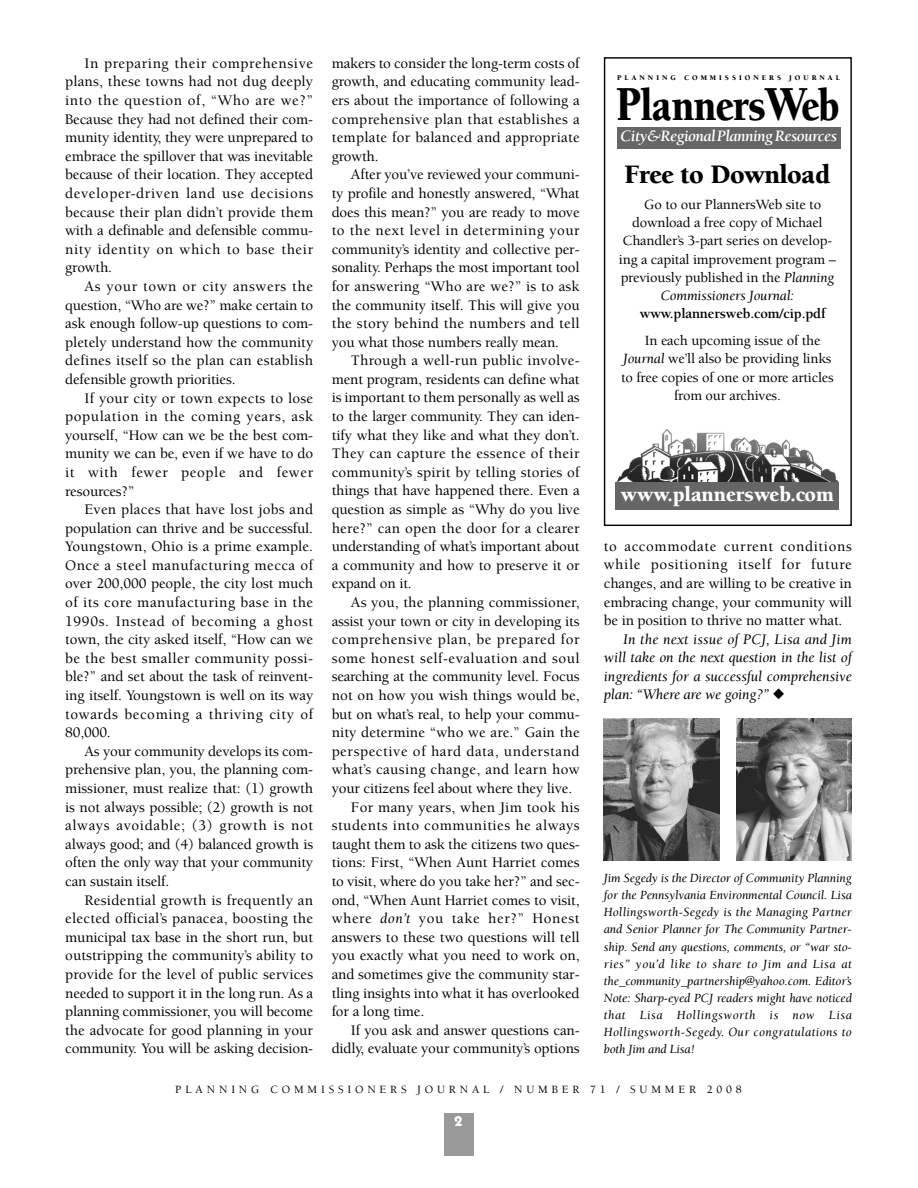
<style>
.page{position:relative;width:918px;height:1188px;background:#fff}
.page>*{position:absolute;margin:0;border:0;box-sizing:border-box;transform-origin:0 0}
.t1{font:900 46.5px "Berkeley";letter-spacing:-.015em;color:#000;scale:.85 1}
.t2{font:900 27.45px "Berkeley";letter-spacing:-.02em;color:#000}
.t3{font:900 21.45px "Berkeley";color:#fff}
.t4{font:italic 700 16.35px "Berkeley";letter-spacing:-.03em;color:#fff}
.t5{font:500 15px/18.6px "Berkeley";letter-spacing:-.01em;color:#000;text-align:justify}
.t6{font:italic 15px/18.6px "Berkeley";letter-spacing:-.005em;color:#000;text-align:justify}
.t7{font:500 15px "Berkeley";letter-spacing:.04em;color:#000}
.t8{font:500 15px "Berkeley";letter-spacing:.035em;color:#000}
.t9{font:500 15px "Berkeley";letter-spacing:.01em;color:#000}
.t10{font:500 15px "Berkeley";letter-spacing:.025em;color:#000}
.t11{font:500 15px "Berkeley";letter-spacing:.015em;color:#000}
.t12{font:500 14.4px "Berkeley";letter-spacing:-.01em;color:#000}
.t13{font:700 14.4px "Berkeley";letter-spacing:-.01em;color:#000}
.t14{font:italic 14.4px "Berkeley";letter-spacing:-.01em;color:#000}
.t15{font:700 14.25px "Itc Kabel";color:#fff}
.t16{font:italic 12.9px/17.1px "Berkeley";letter-spacing:.025em;color:#000;text-align:justify}
.t17{font:500 11.4px "Berkeley";letter-spacing:.335em;color:#000}
.t18{font:900 7.35px "Berkeley";letter-spacing:.405em;color:#000}
.s1{font-weight:400;font-style:italic}
.s2{font-size:50.1px}
</style>
<div class="page">
<div style="left:604px;top:57px;width:248px;height:469px;border:1px solid #000"></div>
<div style="left:444px;top:1113px;width:29px;height:42px;background:#999"></div>
<img style="left:604px;top:718px;width:115px;height:143px">
<img style="left:736px;top:718px;width:116px;height:143px">
<img style="left:616px;top:429px;width:223px;height:53px">
<div style="left:616px;top:482px;width:223px;height:27px;background:#666"></div>
<div style="left:617px;top:127px;width:224px;height:22px;background:#666"></div>
<p class="t5" style="left:65px;top:55px;width:250px;text-indent:19px">In preparing their comprehensive plans, these towns had not dug deeply into the question of, “Who are we?” Because they had not defined their com&shy;munity identity, they were unprepared to embrace the spillover that was inevitable because of their location. They accepted developer-driven land use decisions because their plan didn’t provide them with a definable and defensible commu&shy;nity identity on which to base their growth.</p>
<p class="t5" style="left:65px;top:278px;width:250px;text-indent:19px">As your town or city answers the question, “Who are we?” make certain to ask enough follow-up questions to com&shy;pletely understand how the community defines itself so the plan can establish defensible growth priorities.</p>
<p class="t5" style="left:65px;top:390px;width:250px;text-indent:19px">If your city or town expects to lose population in the coming years, ask yourself, “How can we be the best com&shy;munity we can be, even if we have to do it with fewer people and fewer resources?”</p>
<p class="t5" style="left:65px;top:501px;width:250px;text-indent:19px">Even places that have lost jobs and population can thrive and be successful.<br>Youngstown, Ohio is a prime example.<br>Once a steel manufacturing mecca of over 200,000 people, the city lost much of its core manufacturing base in the 1990s. Instead of becoming a ghost town, the city asked itself, “How can we be the best smaller community possi&shy;ble?” and set about the task of reinvent&shy;ing itself. Youngstown is well on its way towards becoming a thriving city of 80,000.</p>
<p class="t5" style="left:65px;top:743px;width:250px;text-indent:19px">As your community develops its com&shy;prehensive plan, you, the planning com&shy;missioner, must realize that: (1) growth is not always possible; (2) growth is not always avoidable; (3) growth is not always good; and (4) balanced growth is often the only way that your community can sustain itself.</p>
<p class="t5" style="left:65px;top:892px;width:250px;text-indent:19px">Residential growth is frequently an elected official’s panacea, boosting the municipal tax base in the short run, but outstripping the community’s ability to provide for the level of public services needed to support it in the long run. As a planning commissioner, you will become the advocate for good planning in your community. You will be asking decision-</p>
<p class="t5" style="left:332px;top:55px;width:249px">makers to consider the long-term costs of growth, and educating community lead&shy;ers about the importance of following a comprehensive plan that establishes a template for balanced and appropriate growth.</p>
<p class="t5" style="left:332px;top:167px;width:250px;text-indent:19px">After you’ve reviewed your communi&shy;ty profile and honestly answered, “What does this mean?” you are ready to move to the next level in determining your community’s identity and collective per&shy;sonality. Perhaps the most important tool for answering “Who are we?” is to ask the community itself. This will give you the story behind the numbers and tell you what those numbers really mean.</p>
<p class="t5" style="left:332px;top:353px;width:250px;text-indent:19px">Through a well-run public involve&shy;ment program, residents can define what is important to them personally as well as to the larger community. They can iden&shy;tify what they like and what they don’t.<br>They can capture the essence of their community’s spirit by telling stories of things that have happened there. Even a question as simple as “Why do you live here?” can open the door for a clearer understanding of what’s important about a community and how to preserve it or expand on it.</p>
<p class="t5" style="left:351px;top:594px;width:230px">As you, the planning commissioner,</p>
<p class="t5" style="left:332px;top:613px;width:249px">assist your town or city in developing its</p>
<p class="t7" style="left:332px;top:634px;width:249px">comprehensive plan, be prepared for</p>
<p class="t8" style="left:332px;top:652px;width:249px">some honest self-evaluation and soul</p>
<p class="t5" style="left:332px;top:669px;width:249px">searching at the community level. Focus</p>
<p class="t5" style="left:332px;top:687px;width:249px">not on how you wish things would be,</p>
<p class="t5" style="left:332px;top:706px;width:249px">but on what’s real, to help your commu-</p>
<p class="t9" style="left:332px;top:727px;width:249px">nity determine “who we are.” Gain the</p>
<p class="t7" style="left:332px;top:745px;width:249px">perspective of hard data, understand</p>
<p class="t10" style="left:332px;top:764px;width:249px">what’s causing change, and learn how</p>
<p class="t5" style="left:332px;top:780px;width:242px">your citizens feel about where they live.</p>
<p class="t11" style="left:351px;top:801px;width:230px">For many years, when Jim took his</p>
<p class="t8" style="left:332px;top:820px;width:250px">students into communities he always</p>
<p class="t5" style="left:332px;top:836px;width:249px">taught them to ask the citizens two ques-</p>
<p class="t5" style="left:332px;top:855px;width:249px">tions: First, “When Aunt Harriet comes</p>
<p class="t5" style="left:332px;top:873px;width:249px">to visit, where do you take her?” and sec-</p>
<p class="t5" style="left:332px;top:892px;width:249px">ond, “When Aunt Harriet comes to visit,</p>
<p class="t7" style="left:332px;top:913px;width:249px">where <span class="s1">don’t</span> you take her?” Honest</p>
<p class="t5" style="left:332px;top:929px;width:249px">answers to these two questions will tell</p>
<p class="t5" style="left:332px;top:948px;width:249px">you exactly what you need to work on,</p>
<p class="t5" style="left:332px;top:966px;width:249px">and sometimes give the community star-</p>
<p class="t5" style="left:332px;top:985px;width:249px">tling insights into what it has overlooked</p>
<p class="t5" style="left:332px;top:1004px;width:94px">for a long time.</p>
<p class="t5" style="left:351px;top:1022px;width:230px">If you ask and answer questions can-</p>
<p class="t5" style="left:332px;top:1041px;width:249px">didly, evaluate your community’s options</p>
<p class="t18" style="left:617px;top:75px;width:224px">PLANNING COMMISSIONERS JOURNAL</p>
<h1 class="t1" style="left:616px;top:87px;width:266px"><span class="s2">P</span>lanners<span class="s2">W</span>eb</h1>
<p class="t4" style="left:621px;top:130px;width:218px">City&amp;RegionalPlanning Resources</p>
<h2 class="t2" style="left:624px;top:164px;width:208px">Free to Download</h2>
<p class="t12" style="left:644px;top:199px;width:178px">Go to our PlannersWeb site to</p>
<p class="t12" style="left:632px;top:217px;width:192px">download a free copy of Michael</p>
<p class="t12" style="left:623px;top:235px;width:211px">Chandler’s 3-part series on develop-</p>
<p class="t12" style="left:619px;top:253px;width:219px">ing a capital improvement program –</p>
<p class="t12" style="left:621px;top:272px;width:215px">previously published in the <span class="s1">Planning</span></p>
<p class="t14" style="left:661px;top:290px;width:135px">Commissioners Journal:</p>
<p class="t13" style="left:640px;top:308px;width:187px">www.plannersweb.com/cip.pdf</p>
<p class="t12" style="left:645px;top:335px;width:177px">In each upcoming issue of the</p>
<p class="t12" style="left:623px;top:353px;width:210px"><span class="s1">Journal</span> we’ll also be providing links</p>
<p class="t12" style="left:621px;top:372px;width:214px">to free copies of one or more articles</p>
<p class="t12" style="left:674px;top:390px;width:108px">from our archives.</p>
<h3 class="t3" style="left:621px;top:485px;width:215px">www.plannersweb.com</h3>
<p class="t5" style="left:604px;top:538px;width:249px">to accommodate current conditions while positioning itself for future changes, and are willing to be creative in embracing change, your community will be in position to thrive no matter what.</p>
<p class="t6" style="left:604px;top:631px;width:249px;text-indent:19px">In the next issue of PCJ, Lisa and Jim will take on the next question in the list of ingredients for a successful comprehensive plan: “Where are we going?” ◆</p>
<p class="t16" style="left:604px;top:871px;width:250px">Jim Segedy is the Director of Community Planning for the Pennsylvania Environmental Council. Lisa Hollingsworth-Segedy is the Managing Partner and Senior Planner for The Community Partner&shy;ship. Send any questions, comments, or “war sto&shy;ries” you’d like to share to Jim and Lisa at the_community_partnership@yahoo.com. Editor’s Note: Sharp-eyed PCJ readers might have noticed that Lisa Hollingsworth is now Lisa Hollingsworth-Segedy. Our congratulations to both Jim and Lisa!</p>
<p class="t17" style="left:175px;top:1085px;width:568px">PLANNING COMMISSIONERS JOURNAL / NUMBER 71 / SUMMER 2008</p>
<p class="t15" style="left:455px;top:1116px;width:9px">2</p>
</div>
